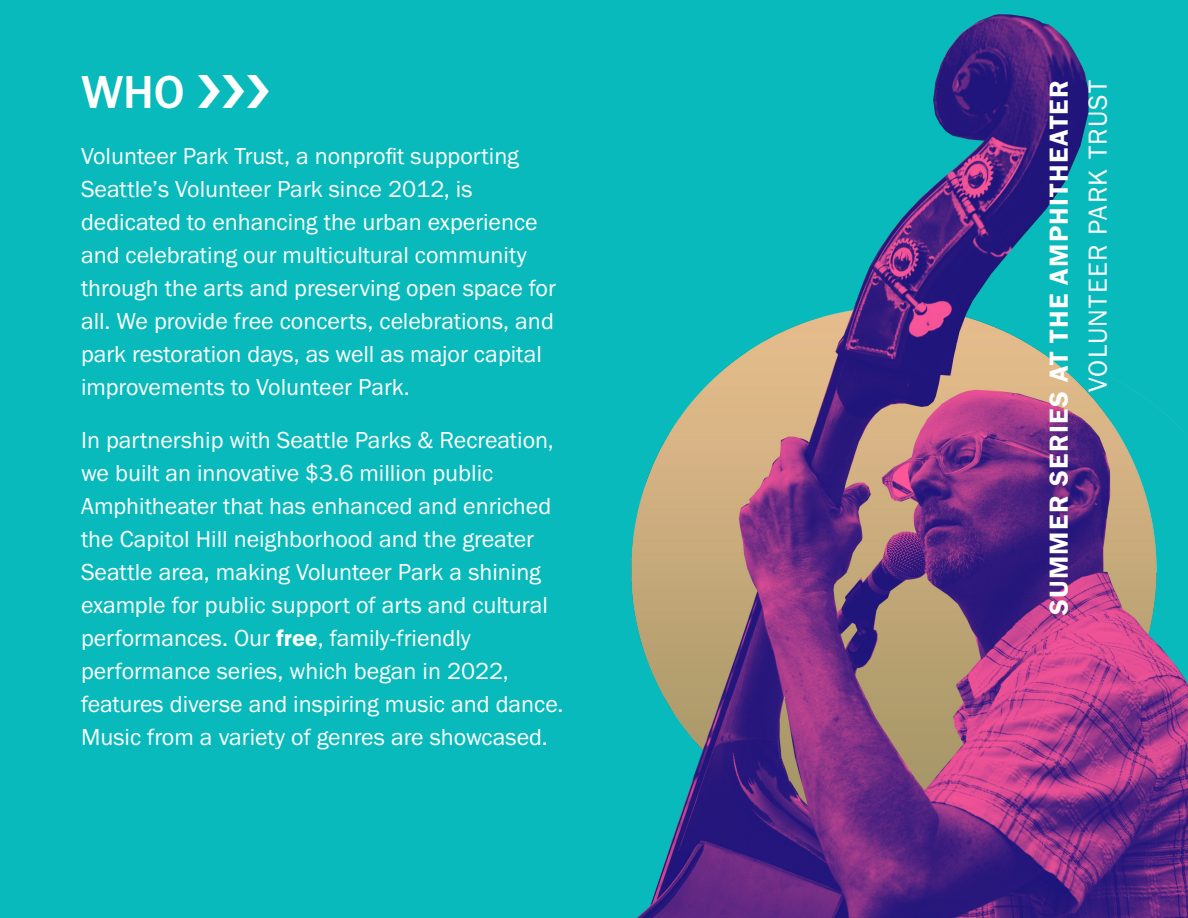
<style>
.page{position:relative;width:1188px;height:918px;background:#fff}
.page>*{position:absolute;margin:0;border:0;box-sizing:border-box;transform-origin:0 0}
.WHO{font:500 48px "Franklin Gothic URW";color:#fff}
.t1{font:27px "Franklin Gothic URW Dem";letter-spacing:.05em;color:#fff}
.t2{font:27px "Franklin Gothic URW Boo";letter-spacing:.045em;color:#fff}
.Copy{font:24px/33px "Franklin Gothic URW Boo";color:#fff}
.s1{font-family:"Franklin Gothic URW Dem"}
</style>
<div class="page">
<img style="left:0;top:0;width:1188px;height:918px">
<div style="left:198px;top:75px;width:71px;height:33px;background:#08babb"></div>
<p class="WHO" style="left:81px;top:63px;width:105px">WHO</p>
<p class="Copy" style="left:81px;top:139px;width:477px">Volunteer Park Trust, a nonprofit supporting Seattle’s Volunteer Park since 2012, is dedicated to enhancing the urban experience and celebrating our multicultural community through the arts and preserving open space for all. We provide free concerts, celebrations, and park restoration days, as well as major capital improvements to Volunteer Park.</p>
<p class="Copy" style="left:81px;top:423px;width:484px">In partnership with Seattle Parks &amp; Recreation, we built an innovative $3.6 million public Amphitheater that has enhanced and enriched the Capitol Hill neighborhood and the greater Seattle area, making Volunteer Park a shining example for public support of arts and cultural performances. Our <span class="s1">free</span>, family-friendly performance series, which began in 2022, features diverse and inspiring music and dance.<br>Music from a variety of genres are showcased.</p>
<p class="t1" style="left:1042px;top:615px;width:536px;rotate:-90deg">SUMMER SERIES AT THE AMPHITHEATER</p>
<p class="t2" style="left:1081px;top:392px;width:313px;rotate:-90deg">VOLUNTEER PARK TRUST</p>
</div>
